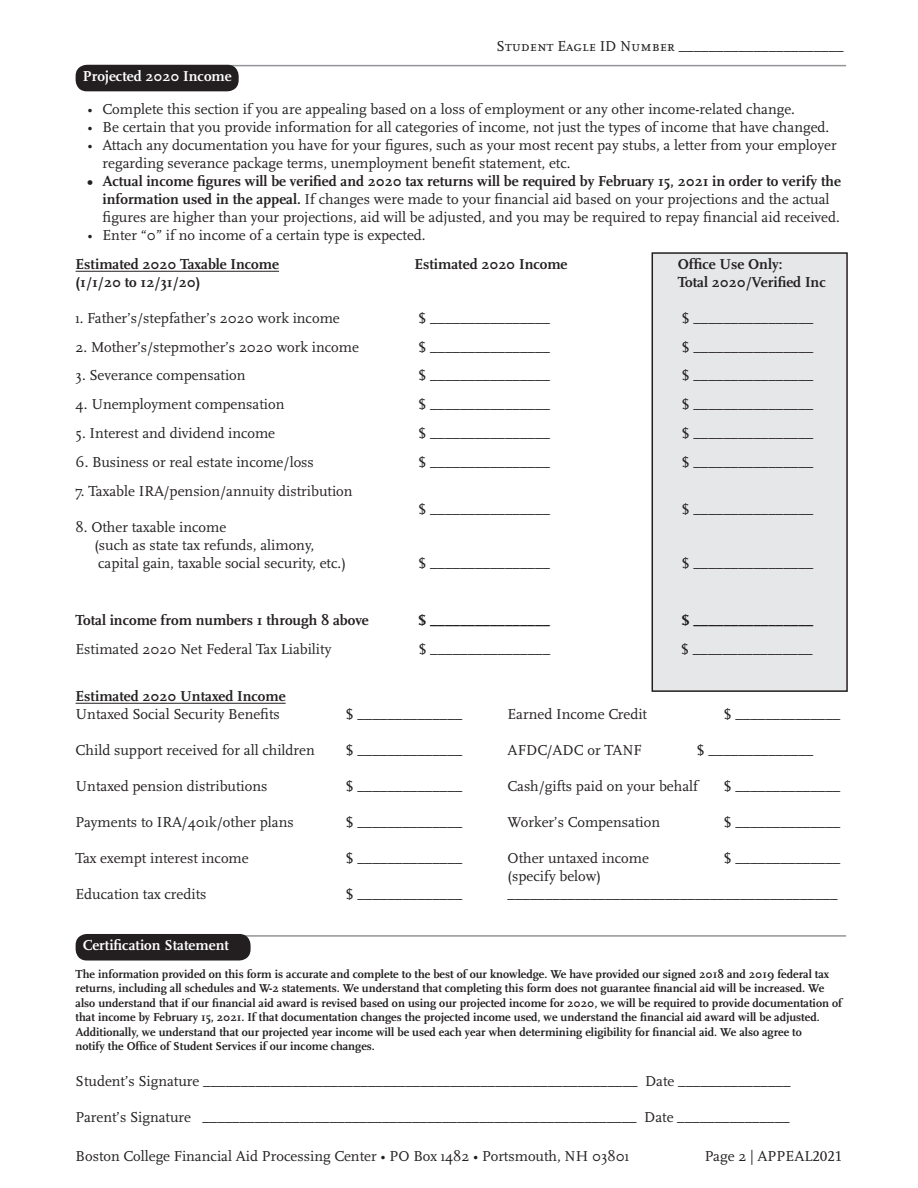
<style>
.page{position:relative;width:918px;height:1188px;background:#fff}
.page>*{position:absolute;margin:0;border:0;box-sizing:border-box;transform-origin:0 0}
.Body_Text_2{font:15px/18px "Scala";color:#231f20}
.Body_Text_2-2{font:700 15px "Scala";color:#231f20}
.Body_text{font:15px "Scala Caps";color:#231f20}
.Body_text-2{font:700 15px "Scala";color:#fff}
.Body_text-3{font:700 12px/14.4px "Scala";color:#231f20}
.s1{font-weight:700}
.s2{font-family:"Scala"}
</style>
<div class="page">
<div style="left:652px;top:253px;width:195px;height:438px;background:#e6e7e9"></div>
<div style="left:652px;top:252px;width:196px;height:440px;border:2px solid #231f20"></div>
<hr style="left:76px;top:271px;width:203px;height:1px;background:#231f20">
<hr style="left:76px;top:703px;width:210px;height:1px;background:#231f20">
<hr style="left:88px;top:65px;width:758px;height:1px;background:#939598">
<div style="left:76px;top:66px;width:162px;height:25px;background:#231f20;border-radius:11px"></div>
<div style="left:76px;top:65px;width:163px;height:26px;border:2px solid #231f20;border-radius:11px"></div>
<hr style="left:88px;top:935px;width:758px;height:2px;background:#939598">
<div style="left:76px;top:935px;width:174px;height:25px;background:#231f20;border-radius:11px"></div>
<div style="left:76px;top:934px;width:175px;height:27px;border:2px solid #231f20;border-radius:11px"></div>
<p class="Body_text-2" style="left:83px;top:68px;width:151px">Projected 2020 Income</p>
<p class="Body_text" style="left:497px;top:37px;width:349px">Student Eagle ID Number ______________________</p>
<p class="Body_Text_2" style="left:88px;top:100px;width:709px">• Complete this section if you are appealing based on a loss of employment or any other income-related change.</p>
<p class="Body_Text_2" style="left:88px;top:118px;width:743px">• Be certain that you provide information for all categories of income, not just the types of income that have changed.</p>
<p class="Body_Text_2" style="left:103px;top:136px;width:736px;text-indent:-15px">• Attach any documentation you have for your figures, such as your most recent pay stubs, a letter from your employer regarding severance package terms, unemployment benefit statement, etc.</p>
<p class="Body_Text_2" style="left:103px;top:172px;width:740px;text-indent:-15px"><span class="s1">• Actual income figures will be verified and 2020 tax returns will be required by February 15, 2021 in order to verify the information used in the appeal.</span> If changes were made to your financial aid based on your projections and the actual figures are higher than your projections, aid will be adjusted, and you may be required to repay financial aid received.</p>
<p class="Body_Text_2" style="left:88px;top:226px;width:340px">• Enter “0” if no income of a certain type is expected.</p>
<p class="Body_Text_2-2" style="left:76px;top:255px;width:205px">Estimated 2020 Taxable Income</p>
<p class="Body_Text_2-2" style="left:414px;top:255px;width:155px">Estimated 2020 Income</p>
<p class="Body_Text_2-2" style="left:678px;top:255px;width:106px">Office Use Only:</p>
<p class="Body_Text_2-2" style="left:76px;top:273px;width:126px">(1/1/20 to 12/31/20)</p>
<p class="Body_Text_2-2" style="left:678px;top:273px;width:150px">Total 2020/Verified Inc</p>
<p class="Body_Text_2" style="left:76px;top:309px;width:266px">1. Father’s/stepfather’s 2020 work income</p>
<p class="Body_Text_2" style="left:418px;top:309px;width:133px">$ ________________</p>
<p class="Body_Text_2" style="left:681px;top:309px;width:133px">$ ________________</p>
<p class="Body_Text_2" style="left:76px;top:338px;width:285px">2. Mother’s/stepmother’s 2020 work income</p>
<p class="Body_Text_2" style="left:418px;top:338px;width:133px">$ ________________</p>
<p class="Body_Text_2" style="left:681px;top:338px;width:133px">$ ________________</p>
<p class="Body_Text_2" style="left:76px;top:366px;width:171px">3. Severance compensation</p>
<p class="Body_Text_2" style="left:418px;top:366px;width:133px">$ ________________</p>
<p class="Body_Text_2" style="left:681px;top:366px;width:133px">$ ________________</p>
<p class="Body_Text_2" style="left:76px;top:395px;width:210px">4. Unemployment compensation</p>
<p class="Body_Text_2" style="left:418px;top:395px;width:133px">$ ________________</p>
<p class="Body_Text_2" style="left:681px;top:395px;width:133px">$ ________________</p>
<p class="Body_Text_2" style="left:76px;top:424px;width:201px">5. Interest and dividend income</p>
<p class="Body_Text_2" style="left:418px;top:424px;width:133px">$ ________________</p>
<p class="Body_Text_2" style="left:681px;top:424px;width:133px">$ ________________</p>
<p class="Body_Text_2" style="left:76px;top:453px;width:240px">6. Business or real estate income/loss</p>
<p class="Body_Text_2" style="left:418px;top:453px;width:133px">$ ________________</p>
<p class="Body_Text_2" style="left:681px;top:453px;width:133px">$ ________________</p>
<p class="Body_Text_2" style="left:76px;top:482px;width:279px">7. Taxable IRA/pension/annuity distribution</p>
<p class="Body_Text_2" style="left:418px;top:500px;width:133px">$ ________________</p>
<p class="Body_Text_2" style="left:681px;top:500px;width:133px">$ ________________</p>
<p class="Body_Text_2" style="left:76px;top:518px;width:152px">8. Other taxable income</p>
<p class="Body_Text_2" style="left:94px;top:536px;width:221px">(such as state tax refunds, alimony,</p>
<p class="Body_Text_2" style="left:98px;top:554px;width:249px">capital gain, taxable social security, etc.)</p>
<p class="Body_Text_2" style="left:418px;top:554px;width:133px">$ ________________</p>
<p class="Body_Text_2" style="left:681px;top:554px;width:133px">$ ________________</p>
<p class="Body_Text_2-2" style="left:76px;top:612px;width:295px">Total income from numbers 1 through 8 above</p>
<p class="Body_Text_2-2" style="left:418px;top:612px;width:133px">$ ________________</p>
<p class="Body_Text_2-2" style="left:681px;top:612px;width:133px">$ ________________</p>
<p class="Body_Text_2" style="left:76px;top:640px;width:257px">Estimated 2020 Net Federal Tax Liability</p>
<p class="Body_Text_2" style="left:418px;top:640px;width:133px">$ ________________</p>
<p class="Body_Text_2" style="left:681px;top:640px;width:133px">$ ________________</p>
<p class="Body_Text_2-2" style="left:76px;top:687px;width:212px">Estimated 2020 Untaxed Income</p>
<p class="Body_Text_2" style="left:76px;top:705px;width:206px">Untaxed Social Security Benefits</p>
<p class="Body_Text_2" style="left:346px;top:705px;width:118px">$ ______________</p>
<p class="Body_Text_2" style="left:508px;top:705px;width:141px">Earned Income Credit</p>
<p class="Body_Text_2" style="left:724px;top:705px;width:118px">$ ______________</p>
<p class="Body_Text_2" style="left:76px;top:741px;width:241px">Child support received for all children</p>
<p class="Body_Text_2" style="left:346px;top:741px;width:118px">$ ______________</p>
<p class="Body_Text_2" style="left:508px;top:741px;width:136px">AFDC/ADC or TANF</p>
<p class="Body_Text_2" style="left:697px;top:741px;width:118px">$ ______________</p>
<p class="Body_Text_2" style="left:76px;top:777px;width:193px">Untaxed pension distributions</p>
<p class="Body_Text_2" style="left:346px;top:777px;width:118px">$ ______________</p>
<p class="Body_Text_2" style="left:508px;top:777px;width:192px">Cash/gifts paid on your behalf</p>
<p class="Body_Text_2" style="left:724px;top:777px;width:118px">$ ______________</p>
<p class="Body_Text_2" style="left:76px;top:813px;width:220px">Payments to IRA/401k/other plans</p>
<p class="Body_Text_2" style="left:346px;top:813px;width:118px">$ ______________</p>
<p class="Body_Text_2" style="left:508px;top:813px;width:154px">Worker’s Compensation</p>
<p class="Body_Text_2" style="left:724px;top:813px;width:118px">$ ______________</p>
<p class="Body_Text_2" style="left:76px;top:849px;width:175px">Tax exempt interest income</p>
<p class="Body_Text_2" style="left:346px;top:849px;width:118px">$ ______________</p>
<p class="Body_Text_2" style="left:508px;top:849px;width:143px">Other untaxed income</p>
<p class="Body_Text_2" style="left:724px;top:849px;width:118px">$ ______________</p>
<p class="Body_Text_2" style="left:508px;top:867px;width:95px">(specify below)</p>
<p class="Body_Text_2" style="left:76px;top:885px;width:132px">Education tax credits</p>
<p class="Body_Text_2" style="left:346px;top:885px;width:118px">$ ______________</p>
<p class="Body_Text_2" style="left:508px;top:885px;width:332px">____________________________________________</p>
<p class="Body_text-2" style="left:83px;top:937px;width:148px">Certification Statement</p>
<p class="Body_text-3" style="left:76px;top:967px;width:768px">The information provided on this form is accurate and complete to the best of our knowledge. We have provided our signed 2018 and 2019 federal tax returns, including all schedules and W-2 statements. We understand that completing this form does not guarantee financial aid will be increased. We also understand that if our financial aid award is revised based on using our projected income for 2020, we will be required to provide documentation of that income by February 15, 2021. If that documentation changes the projected income used, we understand the financial aid award will be adjusted.<br>Additionally, we understand that our projected year income will be used each year when determining eligibility for financial aid. We also agree to<br>notify the Office of Student Services if our income changes.</p>
<p class="Body_Text_2" style="left:76px;top:1072px;width:716px">Student’s Signature __________________________________________________________ Date _______________</p>
<p class="Body_Text_2" style="left:76px;top:1108px;width:716px">Parent’s Signature __________________________________________________________ Date _______________</p>
<p class="Body_Text_2" style="left:76px;top:1147px;width:555px">Boston College Financial Aid Processing Center • PO Box 1482 • Portsmouth, NH 03801</p>
<p class="Body_text" style="left:705px;top:1148px;width:139px"><span class="s2">Page 2 |</span> APPEAL2021</p>
</div>
